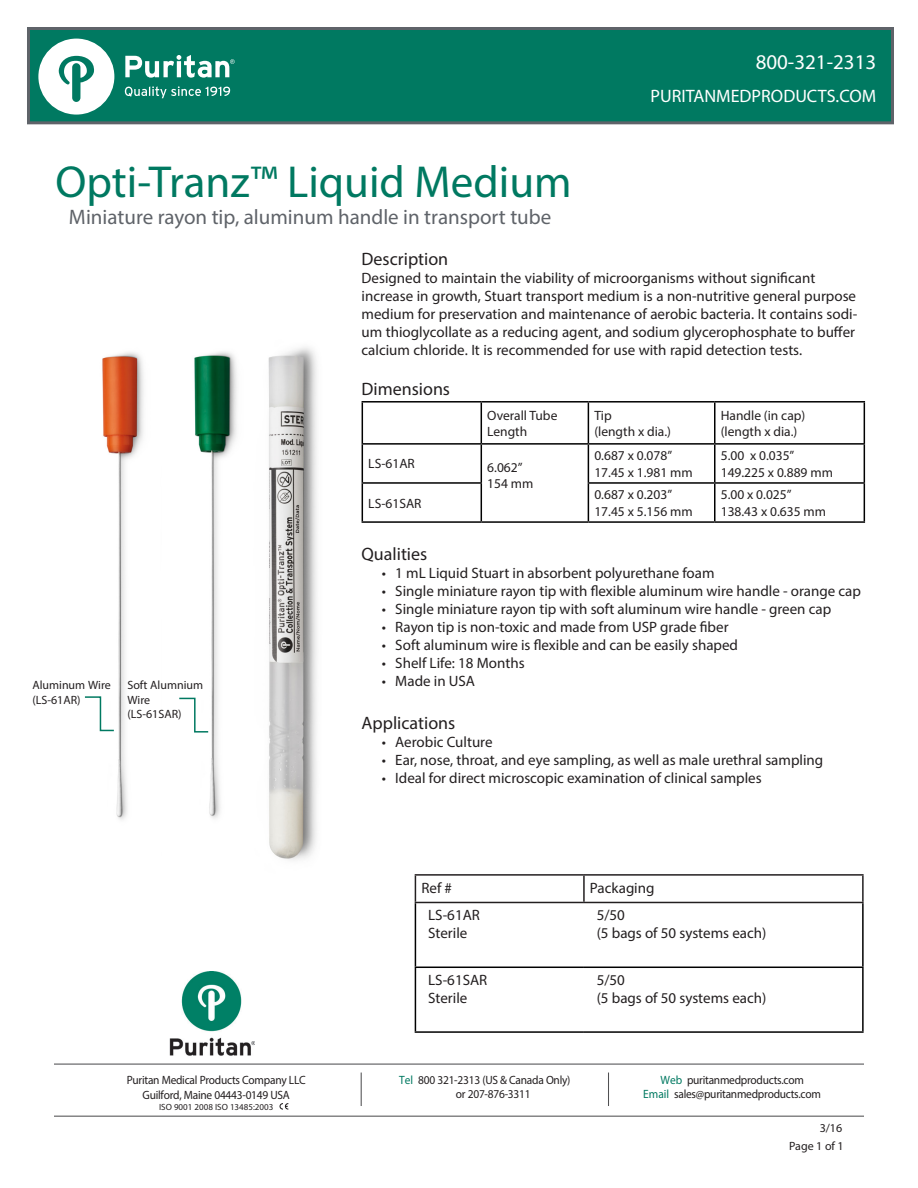
<style>
.page{position:relative;width:918px;height:1188px;background:#fff}
.page>*{position:absolute;margin:0;border:0;box-sizing:border-box;transform-origin:0 0}
.t1{font:45px "Myriad Pro";color:#007961}
.t2{font:21px "Myriad Pro";color:#5f6369}
.t3{font:21px "Myriad Pro";color:#fff}
.t4{font:18px "Myriad Pro";color:#231f20}
.t5{font:18px "Myriad Pro";color:#fff}
.t6{font:15px/18px "Myriad Pro";color:#231f20}
.t7{font:13.5px/16.2px "Myriad Pro";color:#231f20}
.t8{font:12px/14.4px "Myriad Pro";letter-spacing:-.02em;color:#231f20;text-align:center;scale:.95 1}
.t9{font:12px "Myriad Pro";letter-spacing:-.02em;color:#231f20}
.t10{font:12px "Myriad Pro";color:#231f20}
.t11{font:9px "Myriad Pro";color:#231f20}
.s1{color:#007961}
</style>
<div class="page">
<img style="left:169px;top:972px;width:86px;height:84px">
<hr style="left:54px;top:1064px;width:810px;height:1px;background:#505052">
<hr style="left:361px;top:1073px;width:1px;height:33px;background:#505052">
<hr style="left:608px;top:1073px;width:1px;height:33px;background:#505052">
<hr style="left:54px;top:1116px;width:810px;height:1px;background:#505052">
<div style="left:27px;top:27px;width:867px;height:97px;background:#007961;border:3px solid #5f6369"></div>
<svg style="left:38px;top:39px;width:76px;height:76px"></svg>
<svg style="left:125px;top:86px;width:105px;height:12px"></svg>
<svg style="left:125px;top:55px;width:110px;height:23px"></svg>
<svg style="left:280px;top:1103px;width:8px;height:7px"></svg>
<hr style="left:415px;top:903px;width:1px;height:64px;background:#000">
<hr style="left:862px;top:903px;width:2px;height:64px;background:#000">
<hr style="left:415px;top:967px;width:169px;height:1px;background:#000">
<hr style="left:415px;top:968px;width:1px;height:63px;background:#000">
<hr style="left:584px;top:967px;width:280px;height:1px;background:#000">
<hr style="left:862px;top:968px;width:2px;height:63px;background:#000">
<hr style="left:415px;top:1031px;width:169px;height:2px;background:#000">
<hr style="left:584px;top:1031px;width:280px;height:2px;background:#000">
<hr style="left:415px;top:874px;width:169px;height:2px;background:#231f20">
<svg style="left:415px;top:876px;width:1px;height:26px"></svg>
<hr style="left:584px;top:874px;width:280px;height:2px;background:#231f20">
<hr style="left:583px;top:876px;width:2px;height:26px;background:#231f20">
<hr style="left:862px;top:876px;width:2px;height:26px;background:#231f20">
<hr style="left:415px;top:902px;width:169px;height:1px;background:#231f20">
<hr style="left:584px;top:902px;width:280px;height:1px;background:#231f20">
<img style="left:102px;top:347px;width:215px;height:513px">
<svg style="left:178px;top:697px;width:32px;height:36px"></svg>
<hr style="left:362px;top:401px;width:119px;height:2px;background:#000">
<hr style="left:362px;top:403px;width:1px;height:40px;background:#000">
<hr style="left:481px;top:401px;width:107px;height:2px;background:#000">
<hr style="left:481px;top:403px;width:1px;height:40px;background:#000">
<hr style="left:588px;top:401px;width:127px;height:2px;background:#000">
<hr style="left:588px;top:403px;width:1px;height:40px;background:#000">
<hr style="left:715px;top:401px;width:150px;height:2px;background:#000">
<hr style="left:714px;top:403px;width:2px;height:40px;background:#000">
<hr style="left:864px;top:403px;width:1px;height:40px;background:#000">
<hr style="left:362px;top:443px;width:119px;height:2px;background:#000">
<hr style="left:362px;top:445px;width:1px;height:37px;background:#000">
<hr style="left:481px;top:443px;width:107px;height:2px;background:#000">
<hr style="left:481px;top:445px;width:1px;height:37px;background:#000">
<hr style="left:481px;top:521px;width:107px;height:2px;background:#000">
<hr style="left:588px;top:443px;width:127px;height:2px;background:#000">
<hr style="left:715px;top:443px;width:150px;height:2px;background:#000">
<hr style="left:864px;top:445px;width:1px;height:37px;background:#000">
<hr style="left:588px;top:445px;width:1px;height:37px;background:#000">
<hr style="left:714px;top:445px;width:2px;height:37px;background:#000">
<hr style="left:362px;top:482px;width:120px;height:2px;background:#000">
<hr style="left:362px;top:484px;width:1px;height:37px;background:#000">
<hr style="left:481px;top:484px;width:1px;height:37px;background:#000">
<hr style="left:362px;top:521px;width:119px;height:2px;background:#000">
<hr style="left:588px;top:482px;width:127px;height:2px;background:#000">
<hr style="left:588px;top:484px;width:1px;height:37px;background:#000">
<hr style="left:715px;top:482px;width:150px;height:2px;background:#000">
<hr style="left:714px;top:484px;width:2px;height:37px;background:#000">
<hr style="left:864px;top:484px;width:1px;height:37px;background:#000">
<hr style="left:588px;top:521px;width:127px;height:2px;background:#000">
<hr style="left:715px;top:521px;width:150px;height:2px;background:#000">
<svg style="left:84px;top:696px;width:31px;height:36px"></svg>
<p class="t1" style="left:55px;top:154px;width:518px">Opti-Tranz™ Liquid Medium</p>
<p class="t2" style="left:69px;top:204px;width:484px">Miniature rayon tip, aluminum handle in transport tube</p>
<p class="t3" style="left:756px;top:49px;width:122px">800-321-2313</p>
<p class="t5" style="left:651px;top:85px;width:227px">PURITANMEDPRODUCTS.COM</p>
<p class="t10" style="left:32px;top:678px;width:80px">Aluminum Wire</p>
<p class="t9" style="left:32px;top:692px;width:50px">(LS-61AR)</p>
<p class="t10" style="left:127px;top:678px;width:77px">Soft Alumnium</p>
<p class="t9" style="left:127px;top:692px;width:24px">Wire</p>
<p class="t9" style="left:127px;top:707px;width:56px">(LS-61SAR)</p>
<p class="t8" style="left:127px;top:1073px;width:190px">Puritan Medical Products Company LLC</p>
<p class="t8" style="left:143px;top:1087px;width:157px">Guilford, Maine 04443-0149 USA</p>
<p class="t11" style="left:159px;top:1101px;width:116px">ISO 9001 2008 ISO 13485:2003</p>
<p class="t4" style="left:362px;top:248px;width:88px">Description</p>
<p class="t6" style="left:362px;top:269px;width:497px">Designed to maintain the viability of microorganisms without significant increase in growth, Stuart transport medium is a non-nutritive general purpose medium for preservation and maintenance of aerobic bacteria. It contains sodi&shy;um thioglycollate as a reducing agent, and sodium glycerophosphate to buffer calcium chloride. It is recommended for use with rapid detection tests.</p>
<p class="t4" style="left:362px;top:378px;width:90px">Dimensions</p>
<p class="t7" style="left:487px;top:407px;width:72px">Overall Tube<br>Length</p>
<p class="t7" style="left:594px;top:407px;width:78px">Tip<br>(length x dia.)</p>
<p class="t7" style="left:721px;top:407px;width:86px">Handle (in cap) (length x dia.)</p>
<p class="t7" style="left:368px;top:456px;width:48px">LS-61AR</p>
<p class="t7" style="left:487px;top:459px;width:48px">6.062”<br>154 mm</p>
<p class="t7" style="left:594px;top:448px;width:100px">0.687 x 0.078”<br>17.45 x 1.981 mm</p>
<p class="t7" style="left:721px;top:448px;width:114px">5.00 x 0.035”<br>149.225 x 0.889 mm</p>
<p class="t7" style="left:368px;top:495px;width:55px">LS-61SAR</p>
<p class="t7" style="left:594px;top:487px;width:79px">0.687 x 0.203”</p>
<p class="t7" style="left:594px;top:503px;width:100px">17.45 x 5.156 mm</p>
<p class="t7" style="left:721px;top:487px;width:72px">5.00 x 0.025”</p>
<p class="t7" style="left:721px;top:503px;width:107px">138.43 x 0.635 mm</p>
<p class="t4" style="left:362px;top:543px;width:67px">Qualities</p>
<p class="t6" style="left:382px;top:564px;width:334px">• 1 mL Liquid Stuart in absorbent polyurethane foam</p>
<p class="t6" style="left:382px;top:582px;width:481px">• Single miniature rayon tip with flexible aluminum wire handle - orange cap</p>
<p class="t6" style="left:382px;top:600px;width:451px">• Single miniature rayon tip with soft aluminum wire handle - green cap</p>
<p class="t6" style="left:382px;top:618px;width:348px">• Rayon tip is non-toxic and made from USP grade fiber</p>
<p class="t6" style="left:382px;top:636px;width:358px">• Soft aluminum wire is flexible and can be easily shaped</p>
<p class="t6" style="left:382px;top:654px;width:144px">• Shelf Life: 18 Months</p>
<p class="t6" style="left:382px;top:672px;width:95px">• Made in USA</p>
<p class="t4" style="left:362px;top:712px;width:95px">Applications</p>
<p class="t6" style="left:382px;top:733px;width:112px">• Aerobic Culture</p>
<p class="t6" style="left:382px;top:751px;width:443px">• Ear, nose, throat, and eye sampling, as well as male urethral sampling</p>
<p class="t6" style="left:382px;top:769px;width:381px">• Ideal for direct microscopic examination of clinical samples</p>
<p class="t6" style="left:421px;top:879px;width:32px">Ref #</p>
<p class="t6" style="left:590px;top:879px;width:66px">Packaging</p>
<p class="t6" style="left:428px;top:905px;width:53px">LS-61AR<br>Sterile</p>
<p class="t6" style="left:597px;top:905px;width:30px">5/50</p>
<p class="t6" style="left:597px;top:923px;width:171px">(5 bags of 50 systems each)</p>
<p class="t6" style="left:428px;top:970px;width:61px">LS-61SAR</p>
<p class="t6" style="left:428px;top:988px;width:41px">Sterile</p>
<p class="t6" style="left:597px;top:970px;width:30px">5/50</p>
<p class="t6" style="left:597px;top:988px;width:171px">(5 bags of 50 systems each)</p>
<p class="t8" style="left:399px;top:1072px;width:182px"><span class="s1">Tel</span> 800 321-2313 (US &amp; Canada Only)</p>
<p class="t8" style="left:456px;top:1087px;width:80px">or 207-876-3311</p>
<p class="t8" style="left:643px;top:1072px;width:189px"><span class="s1">Web</span> puritanmedproducts.com<br><span class="s1">Email</span> sales@puritanmedproducts.com</p>
<p class="t9" style="left:820px;top:1121px;width:24px">3/16</p>
<p class="t9" style="left:789px;top:1139px;width:56px">Page 1 of 1</p>
</div>
